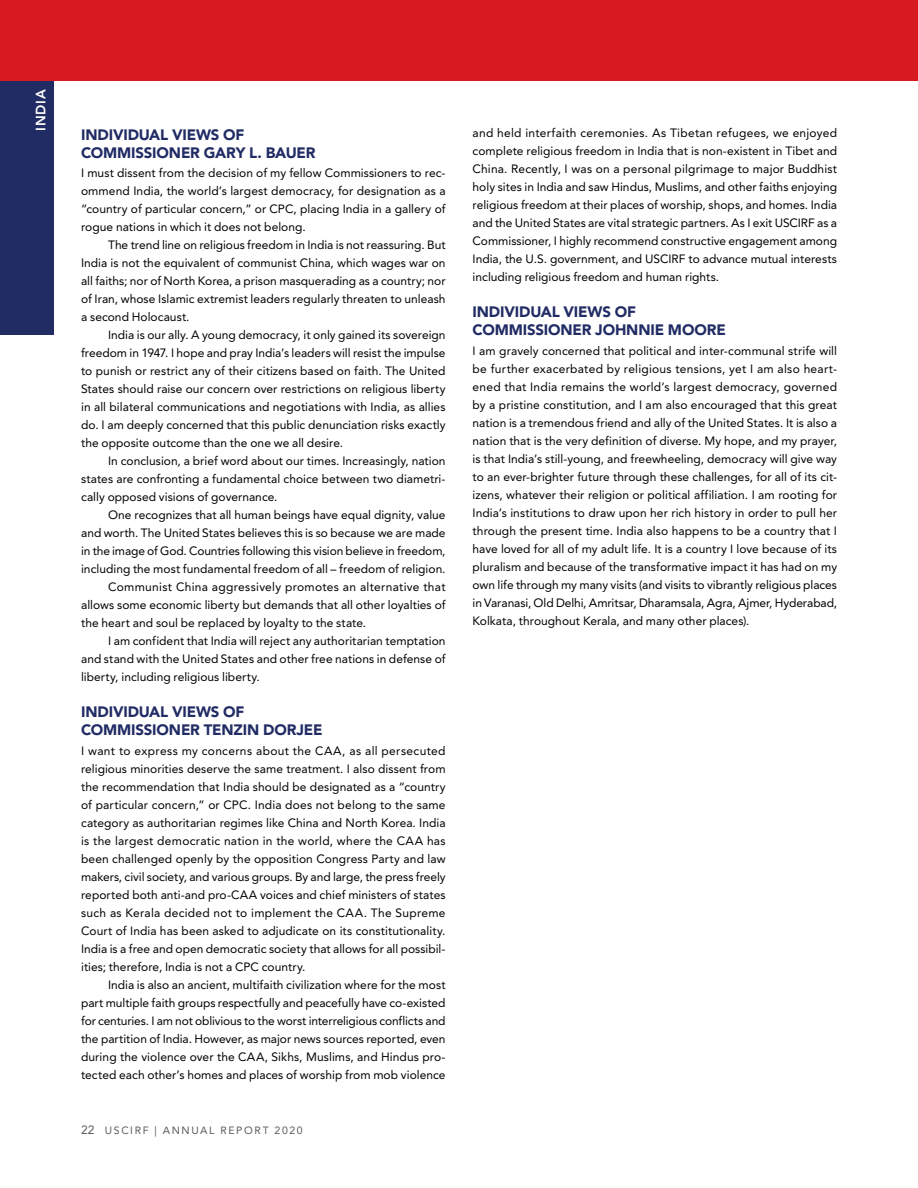
<style>
.page{position:relative;width:918px;height:1188px;background:#fff}
.page>*{position:absolute;margin:0;border:0;box-sizing:border-box;transform-origin:0 0}
.t1{font:900 15px/18px "Avenir LT Std";letter-spacing:-.01em;color:#212c65}
.t2{font:800 13.5px "Avenir LT Std";letter-spacing:.055em;color:#fff}
.t3{font:12px/18px "Avenir LT Std";letter-spacing:.005em;color:#000;text-align:justify}
.t4{font:12px "Avenir LT Std";letter-spacing:.025em;color:#000}
.t5{font:10.5px "Avenir LT Std";letter-spacing:.155em;color:#58595b}
.s1{font-size:12px}
</style>
<div class="page">
<div style="left:0;top:0;width:918px;height:81px;background:#d71920"></div>
<div style="left:0;top:81px;width:54px;height:253px;background:#212c65"></div>
<p class="t2" style="left:33px;top:131px;width:43px;rotate:-90deg">INDIA</p>
<p class="t1" style="left:81px;top:125px;width:236px">INDIVIDUAL VIEWS OF<br>COMMISSIONER GARY L. BAUER</p>
<p class="t3" style="left:81px;top:164px;width:366px">I must dissent from the decision of my fellow Commissioners to rec&shy;ommend India, the world’s largest democracy, for designation as a “country of particular concern,” or CPC, placing India in a gallery of rogue nations in which it does not belong.</p>
<p class="t3" style="left:81px;top:236px;width:366px;text-indent:27px">The trend line on religious freedom in India is not reassuring. But India is not the equivalent of communist China, which wages war on all faiths; nor of North Korea, a prison masquerading as a country; nor of Iran, whose Islamic extremist leaders regularly threaten to unleash a second Holocaust.</p>
<p class="t3" style="left:81px;top:326px;width:366px;text-indent:27px">India is our ally. A young democracy, it only gained its sovereign freedom in 1947. I hope and pray India’s leaders will resist the impulse to punish or restrict any of their citizens based on faith. The United States should raise our concern over restrictions on religious liberty in all bilateral communications and negotiations with India, as allies do. I am deeply concerned that this public denunciation risks exactly the opposite outcome than the one we all desire.</p>
<p class="t3" style="left:81px;top:452px;width:366px;text-indent:27px">In conclusion, a brief word about our times. Increasingly, nation states are confronting a fundamental choice between two diametri&shy;cally opposed visions of governance.</p>
<p class="t3" style="left:108px;top:506px;width:339px">One recognizes that all human beings have equal dignity, value</p>
<p class="t3" style="left:81px;top:524px;width:366px">and worth. The United States believes this is so because we are made</p>
<p class="t3" style="left:81px;top:542px;width:366px">in the image of God. Countries following this vision believe in freedom,</p>
<p class="t3" style="left:81px;top:560px;width:366px">including the most fundamental freedom of all – freedom of religion.</p>
<p class="t4" style="left:108px;top:580px;width:339px">Communist China aggressively promotes an alternative that</p>
<p class="t3" style="left:81px;top:596px;width:366px">allows some economic liberty but demands that all other loyalties of</p>
<p class="t3" style="left:81px;top:614px;width:287px">the heart and soul be replaced by loyalty to the state.</p>
<p class="t3" style="left:108px;top:632px;width:339px">I am confident that India will reject any authoritarian temptation</p>
<p class="t3" style="left:81px;top:650px;width:366px">and stand with the United States and other free nations in defense of</p>
<p class="t3" style="left:81px;top:668px;width:180px">liberty, including religious liberty.</p>
<p class="t1" style="left:81px;top:703px;width:243px">INDIVIDUAL VIEWS OF<br>COMMISSIONER TENZIN DORJEE</p>
<p class="t3" style="left:81px;top:742px;width:366px">I want to express my concerns about the CAA, as all persecuted religious minorities deserve the same treatment. I also dissent from the recommendation that India should be designated as a “country of particular concern,” or CPC. India does not belong to the same category as authoritarian regimes like China and North Korea. India is the largest democratic nation in the world, where the CAA has been challenged openly by the opposition Congress Party and law makers, civil society, and various groups. By and large, the press freely reported both anti-and pro-CAA voices and chief ministers of states such as Kerala decided not to implement the CAA. The Supreme Court of India has been asked to adjudicate on its constitutionality.<br>India is a free and open democratic society that allows for all possibil&shy;ities; therefore, India is not a CPC country.</p>
<p class="t3" style="left:81px;top:976px;width:366px;text-indent:27px">India is also an ancient, multifaith civilization where for the most part multiple faith groups respectfully and peacefully have co-existed for centuries. I am not oblivious to the worst interreligious conflicts and the partition of India. However, as major news sources reported, even during the violence over the CAA, Sikhs, Muslims, and Hindus pro&shy;tected each other’s homes and places of worship from mob violence</p>
<p class="t5" style="left:81px;top:1124px;width:223px"><span class="s1">22</span> USCIRF | ANNUAL REPORT 2020</p>
<p class="t3" style="left:473px;top:124px;width:366px">and held interfaith ceremonies. As Tibetan refugees, we enjoyed complete religious freedom in India that is non-existent in Tibet and China. Recently, I was on a personal pilgrimage to major Buddhist holy sites in India and saw Hindus, Muslims, and other faiths enjoying religious freedom at their places of worship, shops, and homes. India and the United States are vital strategic partners. As I exit USCIRF as a Commissioner, I highly recommend constructive engagement among India, the U.S. government, and USCIRF to advance mutual interests including religious freedom and human rights.</p>
<p class="t1" style="left:473px;top:303px;width:255px">INDIVIDUAL VIEWS OF<br>COMMISSIONER JOHNNIE MOORE</p>
<p class="t3" style="left:473px;top:342px;width:366px">I am gravely concerned that political and inter-communal strife will be further exacerbated by religious tensions, yet I am also heart&shy;ened that India remains the world’s largest democracy, governed by a pristine constitution, and I am also encouraged that this great nation is a tremendous friend and ally of the United States. It is also a nation that is the very definition of diverse. My hope, and my prayer, is that India’s still-young, and freewheeling, democracy will give way to an ever-brighter future through these challenges, for all of its cit&shy;izens, whatever their religion or political affiliation. I am rooting for India’s institutions to draw upon her rich history in order to pull her through the present time. India also happens to be a country that I have loved for all of my adult life. It is a country I love because of its pluralism and because of the transformative impact it has had on my own life through my many visits (and visits to vibrantly religious places in Varanasi, Old Delhi, Amritsar, Dharamsala, Agra, Ajmer, Hyderabad, Kolkata, throughout Kerala, and many other places).</p>
</div>
